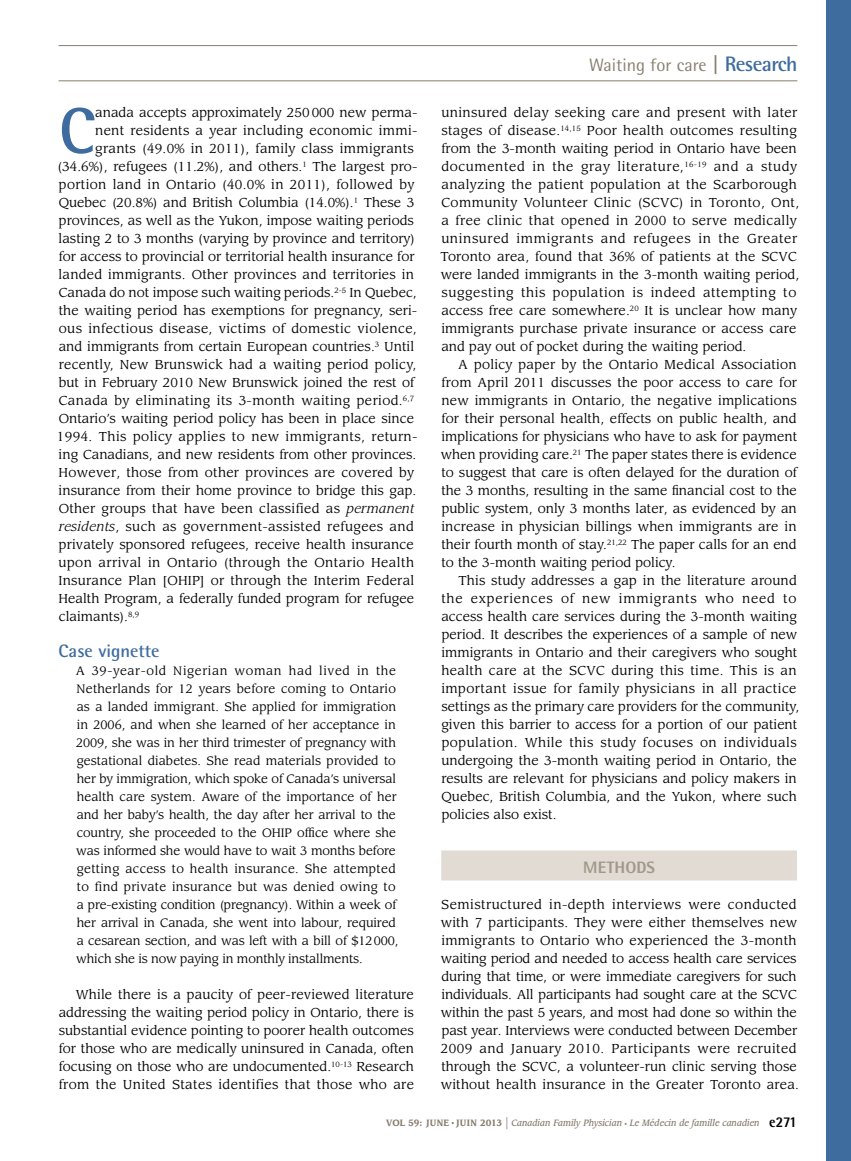
<style>
.page{position:relative;width:851px;height:1161px;background:#fff}
.page>*{position:absolute;margin:0;border:0;box-sizing:border-box;transform-origin:0 0}
.t1{font:700 64.95px "Rotis Semi Sans Std";color:#3f6c9f}
.t2{font:18px "Rotis Semi Sans Std";color:#887e6e}
.t3{font:700 18px "Rotis Semi Sans Std";color:#3f6c9f}
.t4{font:800 16.5px "Rotis Semi Sans Std";letter-spacing:.005em;color:#a2988a}
.t5{font:12.75px/18px "Leawood Std";letter-spacing:.005em;color:#000;text-align:justify}
.t6{font:12.75px/18px "Leawood Std";letter-spacing:.025em;color:#000}
.t7{font:12.75px "Leawood Std";letter-spacing:.03em;color:#000}
.t8{font:12px/18px "Leawood Std";letter-spacing:-.005em;color:#000}
.t9{font:italic 500 9px "Leawood Std";color:#887e6e;scale:.9 1}
.s1{font-style:italic}
.s2{font-weight:700;font-size:21px}
.s3{font-weight:700;font-size:21px;color:#3f6c9f}
.s4{font-weight:700;font-style:normal}
.s5{font-family:"Times New Roman";font-weight:400;font-style:normal}
.s6{font-weight:400;font-style:normal;font-size:15px}
.s7{font-style:normal;font-size:6px}
.s8{font-family:"Rotis Semi Sans Std";font-weight:800;font-style:normal;font-size:15px;color:#000}
</style>
<div class="page">
<hr style="left:58px;top:45px;width:739px;height:1px;background:#887e6e">
<hr style="left:58px;top:80px;width:739px;height:1px;background:#887e6e">
<div style="left:826px;top:0;width:24px;height:1161px;background:#3f6c9f"></div>
<div style="left:441px;top:850px;width:355px;height:30px;background:#e1dbd4"></div>
<h1 class="t1" style="left:59px;top:91px;width:38px">C</h1>
<p class="t5" style="left:95px;top:104px;width:324px">anada accepts approximately 250 000 new perma-</p>
<p class="t5" style="left:95px;top:122px;width:324px">nent residents a year including economic immi-</p>
<p class="t5" style="left:95px;top:140px;width:320px">grants (49.0% in 2011), family class immigrants</p>
<p class="t5" style="left:58px;top:158px;width:361px">(34.6%), refugees (11.2%), and others.<sup>1</sup> The largest pro-</p>
<p class="t6" style="left:59px;top:176px;width:357px">portion land in Ontario (40.0% in 2011), followed by</p>
<p class="t5" style="left:59px;top:194px;width:357px">Quebec (20.8%) and British Columbia (14.0%).<sup>1</sup> These 3</p>
<p class="t5" style="left:59px;top:212px;width:356px">provinces, as well as the Yukon, impose waiting periods</p>
<p class="t5" style="left:59px;top:230px;width:358px">lasting 2 to 3 months (varying by province and territory)</p>
<p class="t5" style="left:59px;top:248px;width:357px">for access to provincial or territorial health insurance for</p>
<p class="t5" style="left:59px;top:266px;width:357px">landed immigrants. Other provinces and territories in</p>
<p class="t5" style="left:59px;top:284px;width:359px">Canada do not impose such waiting periods.<sup>2-5</sup> In Quebec,</p>
<p class="t5" style="left:59px;top:302px;width:360px">the waiting period has exemptions for pregnancy, seri-</p>
<p class="t7" style="left:59px;top:321px;width:359px">ous infectious disease, victims of domestic violence,</p>
<p class="t5" style="left:59px;top:338px;width:357px">and immigrants from certain European countries.<sup>3</sup> Until</p>
<p class="t5" style="left:59px;top:356px;width:359px">recently, New Brunswick had a waiting period policy,</p>
<p class="t5" style="left:59px;top:374px;width:357px">but in February 2010 New Brunswick joined the rest of</p>
<p class="t7" style="left:59px;top:393px;width:357px">Canada by eliminating its 3-month waiting period.<sup>6,7</sup></p>
<p class="t5" style="left:59px;top:410px;width:357px">Ontario’s waiting period policy has been in place since</p>
<p class="t7" style="left:57px;top:429px;width:362px">1994. This policy applies to new immigrants, return-</p>
<p class="t5" style="left:59px;top:446px;width:359px">ing Canadians, and new residents from other provinces.</p>
<p class="t5" style="left:59px;top:464px;width:357px">However, those from other provinces are covered by</p>
<p class="t5" style="left:59px;top:482px;width:359px">insurance from their home province to bridge this gap.</p>
<p class="t6" style="left:59px;top:500px;width:357px">Other groups that have been classified as <span class="s1">permanent</span></p>
<p class="t7" style="left:59px;top:519px;width:356px"><span class="s1">residents</span>, such as government-assisted refugees and</p>
<p class="t5" style="left:59px;top:536px;width:356px">privately sponsored refugees, receive health insurance</p>
<p class="t7" style="left:59px;top:555px;width:357px">upon arrival in Ontario (through the Ontario Health</p>
<p class="t5" style="left:59px;top:572px;width:357px">Insurance Plan [OHIP] or through the Interim Federal</p>
<p class="t5" style="left:59px;top:590px;width:357px">Health Program, a federally funded program for refugee</p>
<p class="t5" style="left:59px;top:608px;width:82px">claimants).<sup>8,9</sup></p>
<h2 class="t3" style="left:59px;top:640px;width:102px">Case vignette</h2>
<p class="t8" style="left:76px;top:662px;width:324px">A 39-year-old Nigerian woman had lived in the Netherlands for 12 years before coming to Ontario as a landed immigrant. She applied for immigration in 2006, and when she learned of her acceptance in 2009, she was in her third trimester of pregnancy with gestational diabetes. She read materials provided to her by immigration, which spoke of Canada’s universal health care system. Aware of the importance of her and her baby’s health, the day after her arrival to the country, she proceeded to the OHIP office where she was informed she would have to wait 3 months before getting access to health insurance. She attempted to find private insurance but was denied owing to a pre-existing condition (pregnancy). Within a week of her arrival in Canada, she went into labour, required a cesarean section, and was left with a bill of $12000, which she is now paying in monthly installments.</p>
<p class="t5" style="left:59px;top:986px;width:357px;text-indent:17px">While there is a paucity of peer-reviewed literature addressing the waiting period policy in Ontario, there is substantial evidence pointing to poorer health outcomes for those who are medically uninsured in Canada, often focusing on those who are undocumented.<sup>10-13</sup> Research from the United States identifies that those who are</p>
<h2 class="t2" style="left:589px;top:55px;width:210px">Waiting for care <span class="s2">|</span> <span class="s3">Research</span></h2>
<p class="t6" style="left:440px;top:104px;width:360px">uninsured delay seeking care and present with later stages of disease.<sup>14,15</sup> Poor health outcomes resulting from the 3-month waiting period in Ontario have been documented in the gray literature,<sup>16-19</sup> and a study analyzing the patient population at the Scarborough Community Volunteer Clinic (SCVC) in Toronto, Ont, a free clinic that opened in 2000 to serve medically uninsured immigrants and refugees in the Greater Toronto area, found that 36% of patients at the SCVC were landed immigrants in the 3-month waiting period, suggesting this population is indeed attempting to access free care somewhere.<sup>20</sup> It is unclear how many immigrants purchase private insurance or access care and pay out of pocket during the waiting period.</p>
<p class="t5" style="left:441px;top:356px;width:358px;text-indent:17px">A policy paper by the Ontario Medical Association from April 2011 discusses the poor access to care for new immigrants in Ontario, the negative implications for their personal health, effects on public health, and implications for physicians who have to ask for payment when providing care.<sup>21</sup> The paper states there is evidence to suggest that care is often delayed for the duration of the 3 months, resulting in the same financial cost to the public system, only 3 months later, as evidenced by an increase in physician billings when immigrants are in their fourth month of stay.<sup>21,22</sup> The paper calls for an end to the 3-month waiting period policy.</p>
<p class="t5" style="left:441px;top:572px;width:359px;text-align:left;text-indent:17px">This study addresses a gap in the literature around the experiences of new immigrants who need to access health care services during the 3-month waiting period. It describes the experiences of a sample of new immigrants in Ontario and their caregivers who sought health care at the SCVC during this time. This is an important issue for family physicians in all practice settings as the primary care providers for the community, given this barrier to access for a portion of our patient population. While this study focuses on individuals undergoing the 3-month waiting period in Ontario, the results are relevant for physicians and policy makers in Quebec, British Columbia, and the Yukon, where such policies also exist.</p>
<p class="t4" style="left:583px;top:857px;width:73px">METHODS</p>
<p class="t5" style="left:440px;top:896px;width:360px;text-align:left">Semistructured in-depth interviews were conducted with 7 participants. They were either themselves new immigrants to Ontario who experienced the 3-month waiting period and needed to access health care services during that time, or were immediate caregivers for such individuals. All participants had sought care at the SCVC within the past 5 years, and most had done so within the past year. Interviews were conducted between December 2009 and January 2010. Participants were recruited through the SCVC, a volunteer-run clinic serving those without health insurance in the Greater Toronto area.</p>
<p class="t9" style="left:386px;top:1118px;width:458px"><span class="s4">VOL 59: JUNE</span> <span class="s5">•</span> <span class="s4">JUIN 2013</span> <span class="s6">|</span> Canadian Family Physician <span class="s7">•</span> Le Médecin de famille canadien <span class="s8">E271</span></p>
</div>
